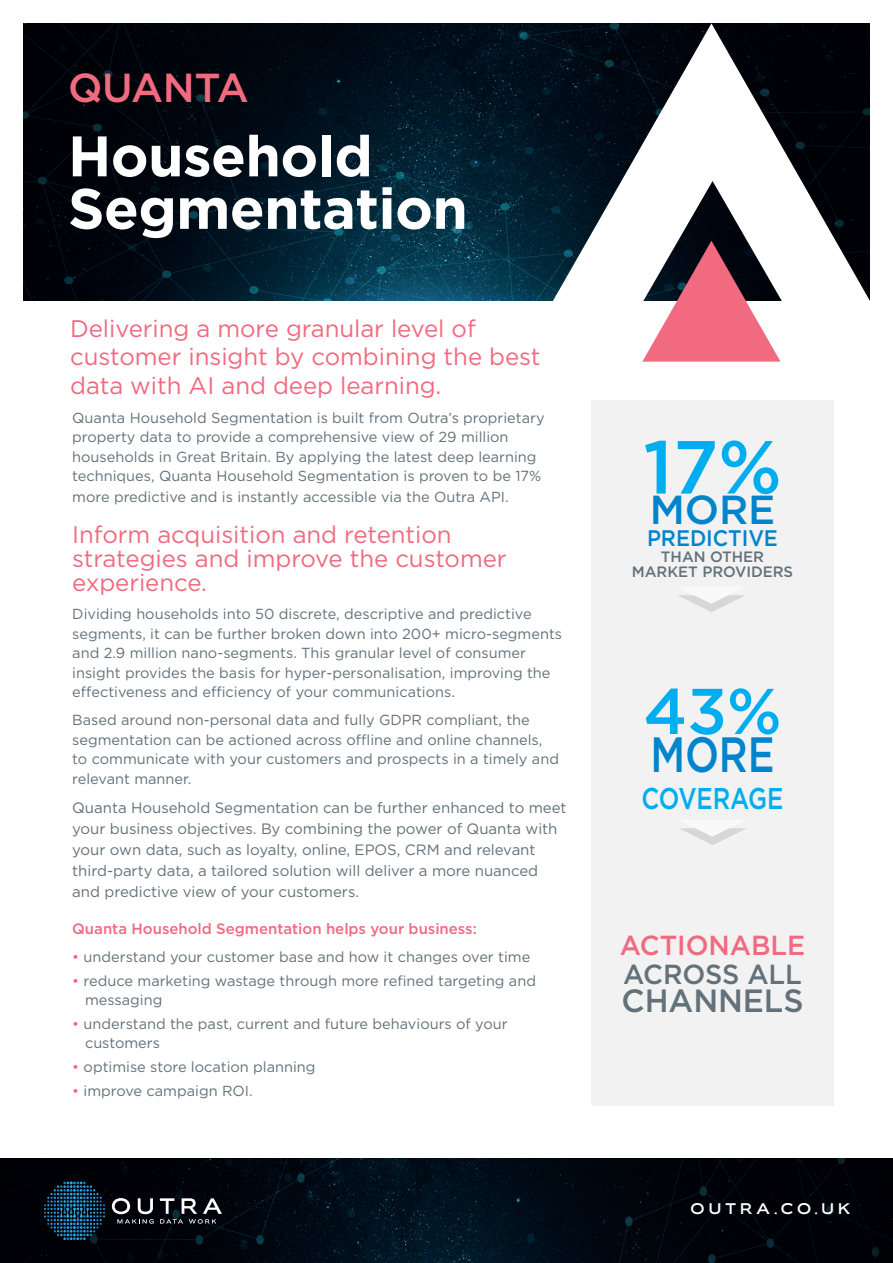
<style>
.page{position:relative;width:893px;height:1263px;background:#fff}
.page>*{position:absolute;margin:0;border:0;box-sizing:border-box;transform-origin:0 0}
.Body_Text{font:500 75px "Gotham";color:#00adef}
.Body_Text-2{font:500 64.5px "Gotham";color:#00adef}
.t1{font:700 57px/52.5px "Gotham";letter-spacing:-.01em;color:#fff}
.Body_Text-3{font:500 49.5px "Gotham";color:#0084cc;scale:.81 1}
.t2{font:500 40.5px "Gotham";letter-spacing:-.01em;color:#f16a7f}
.Body_Text-4{font:500 40.5px "Gotham";color:#0084cc}
.Body_Text-5{font:500 32.1px "Gotham";letter-spacing:-.005em;color:#63717a}
.Body_Text-6{font:500 30px "Gotham";letter-spacing:-.005em;color:#00adef;scale:.81 1}
.Body_Text-7{font:500 27.6px/28.5px "Gotham";letter-spacing:-.005em;color:#f16a7f}
.Body_Text-8{font:24px/28.5px "Gotham";letter-spacing:-.005em;color:#f16a7f}
.Body_Text-9{font:500 22.5px "Gotham";letter-spacing:-.005em;color:#0084cc;scale:.93 1}
.Body_Text-10{font:15px/21px "Gotham";letter-spacing:-.005em;color:#63717a}
.Body_Text-11{font:500 15px "Gotham";letter-spacing:-.005em;color:#f16a7f}
.Body_Text-12{font:500 15px/15.6px "Gotham";letter-spacing:-.005em;color:#63717a;text-align:center}
.t3{font:15px "Biondi Sans Rg";letter-spacing:.28em;color:#fff}
.Body_Text-13{font:14.55px/19.5px "Gotham";color:#63717a}
.s1{color:#f9637c}
.s2{color:#63717a}
</style>
<div class="page">
<div style="left:591px;top:401px;width:243px;height:705px;background:#f2f2f2"></div>
<img style="left:0;top:1159px;width:893px;height:104px">
<svg style="left:44px;top:1181px;width:61px;height:59px;background:#0a2f45"></svg>
<svg style="left:112px;top:1198px;width:42px;height:26px"></svg>
<svg style="left:160px;top:1198px;width:62px;height:26px;background:#3c3f44"></svg>
<img style="left:23px;top:23px;width:513px;height:277px">
<svg style="left:642px;top:330px;width:138px;height:32px;background:#f27e90"></svg>
<svg style="left:536px;top:23px;width:334px;height:307px"></svg>
<svg style="left:678px;top:595px;width:67px;height:17px"></svg>
<svg style="left:679px;top:828px;width:67px;height:17px"></svg>
<p class="t2" style="left:68px;top:61px;width:182px">QUANTA</p>
<p class="t1" style="left:68px;top:128px;width:401px">Household<br>Segmentation</p>
<p class="Body_Text-8" style="left:70px;top:313px;width:472px">Delivering a more granular level of customer insight by combining the best data with AI and deep learning.</p>
<p class="Body_Text-13" style="left:72px;top:407px;width:474px">Quanta Household Segmentation is built from Outra’s proprietary property data to provide a comprehensive view of 29 million households in Great Britain. By applying the latest deep learning techniques, Quanta Household Segmentation is proven to be 17%</p>
<p class="Body_Text-13" style="left:72px;top:487px;width:438px">more predictive and is instantly accessible via the Outra API.</p>
<p class="Body_Text-8" style="left:72px;top:522px;width:436px;line-height:24px">Inform acquisition and retention strategies and improve the customer experience.</p>
<p class="Body_Text-13" style="left:72px;top:604px;width:491px">Dividing households into 50 discrete, descriptive and predictive segments, it can be further broken down into 200+ micro-segments and 2.9 million nano-segments. This granular level of consumer insight provides the basis for hyper-personalisation, improving the effectiveness and efficiency of your communications.</p>
<p class="Body_Text-13" style="left:72px;top:710px;width:488px">Based around non-personal data and fully GDPR compliant, the segmentation can be actioned across offline and online channels, to communicate with your customers and prospects in a timely and relevant manner.</p>
<p class="Body_Text-10" style="left:72px;top:797px;width:496px">Quanta Household Segmentation can be further enhanced to meet your business objectives. By combining the power of Quanta with your own data, such as loyalty, online, EPOS, CRM and relevant third-party data, a tailored solution will deliver a more nuanced and predictive view of your customers.</p>
<p class="Body_Text-11" style="left:72px;top:919px;width:406px">Quanta Household Segmentation helps your business:</p>
<p class="Body_Text-13" style="left:72px;top:946px;width:460px"><span class="s1">•</span> understand your customer base and how it changes over time</p>
<p class="Body_Text-13" style="left:85px;top:970px;width:452px;text-indent:-13px"><span class="s1">•</span> reduce marketing wastage through more refined targeting and messaging</p>
<p class="Body_Text-13" style="left:85px;top:1013px;width:424px;text-indent:-13px"><span class="s1">•</span> understand the past, current and future behaviours of your customers</p>
<p class="Body_Text-13" style="left:72px;top:1057px;width:245px"><span class="s1">•</span> optimise store location planning</p>
<p class="Body_Text-13" style="left:72px;top:1080px;width:182px"><span class="s1">•</span> improve campaign ROI.</p>
<p class="Body_Text" style="left:643px;top:418px;width:140px">17%</p>
<p class="Body_Text-4" style="left:650px;top:483px;width:127px">MORE</p>
<p class="Body_Text-9" style="left:647px;top:523px;width:142px">PREDICTIVE</p>
<p class="Body_Text-12" style="left:632px;top:548px;width:163px">THAN OTHER<br>MARKET PROVIDERS</p>
<p class="Body_Text-2" style="left:643px;top:669px;width:140px">43%</p>
<p class="Body_Text-3" style="left:650px;top:722px;width:155px">MORE</p>
<p class="Body_Text-6" style="left:641px;top:779px;width:177px">COVERAGE</p>
<p class="Body_Text-7" style="left:620px;top:931px;width:187px">ACTIONABLE<br><span class="s2">ACROSS ALL</span></p>
<p class="Body_Text-5" style="left:621px;top:980px;width:183px">CHANNELS</p>
<p class="t3" style="left:690px;top:1199px;width:161px">OUTRA.CO.UK</p>
</div>
